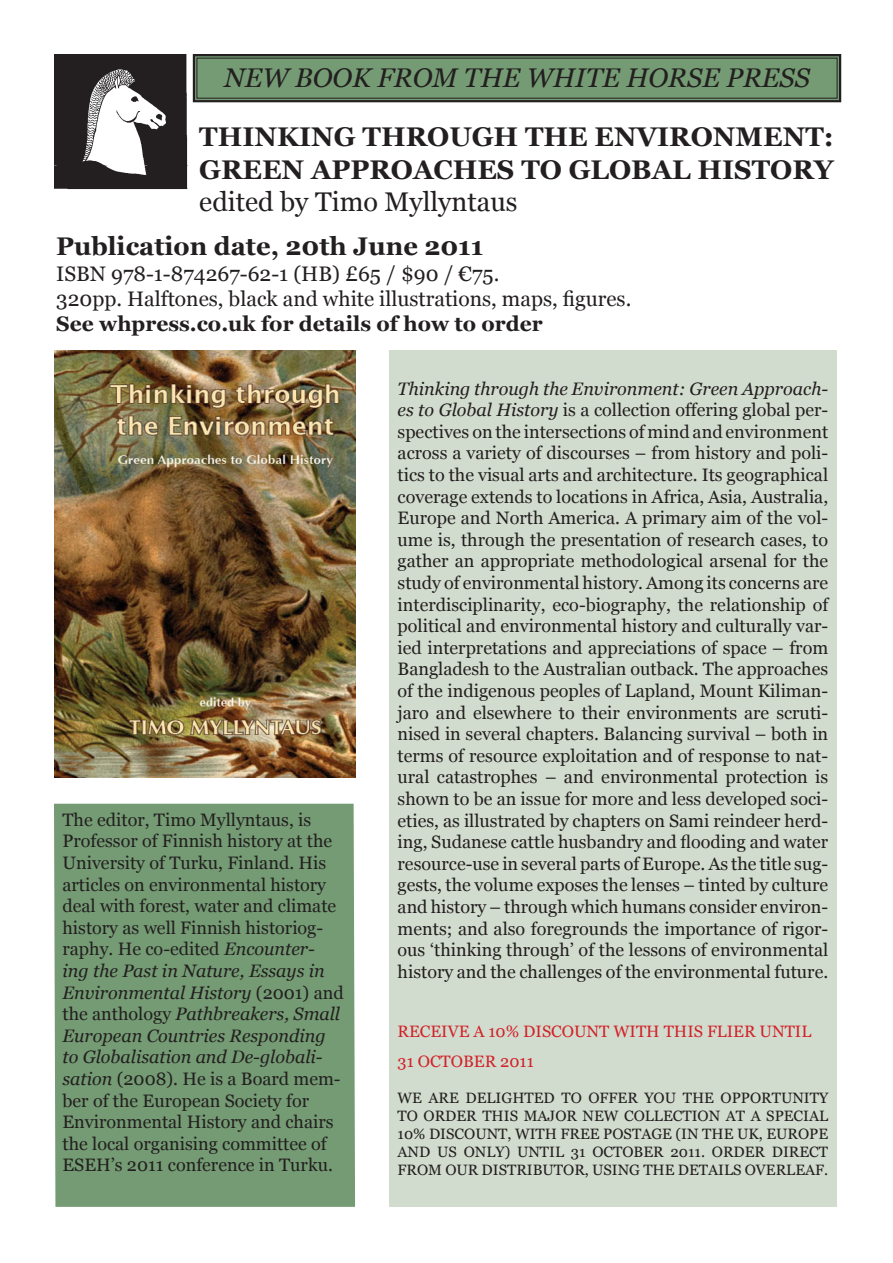
<style>
.page{position:relative;width:893px;height:1263px;background:#fff}
.page>*{position:absolute;margin:0;border:0;box-sizing:border-box;transform-origin:0 0}
.t1{font:700 27px/32.4px "Georgia";color:#231f20}
.t2{font:italic 27px "Georgia";color:#231f20}
.t3{font:27px "Georgia";color:#231f20}
.t4{font:700 25.5px "Georgia";color:#231f20}
.t5{font:21px "Georgia";color:#231f20}
.t6{font:700 21px "Georgia";color:#231f20}
.t7{font:18px/21.6px "Georgia";color:#231f20}
.t8{font:16.5px "Georgia";color:#d1232a}
.t9{font:15px/18px "Georgia";color:#231f20;text-align:justify}
.s1{font-style:italic}
</style>
<div class="page">
<img style="left:54px;top:54px;width:133px;height:135px">
<img style="left:54px;top:351px;width:301px;height:427px">
<div style="left:54px;top:804px;width:301px;height:403px;background:#749b73"></div>
<div style="left:389px;top:351px;width:448px;height:856px;background:#d2dcce"></div>
<svg style="left:192px;top:54px;width:650px;height:49px;background:#6d8e6b"></svg>
<div style="left:197px;top:58px;width:640px;height:41px;border:1px solid #231f20"></div>
<p class="t2" style="left:224px;top:61px;width:587px">NEW BOOK FROM THE WHITE HORSE PRESS</p>
<p class="t1" style="left:199px;top:121px;width:636px">THINKING THROUGH THE ENVIRONMENT:<br>GREEN APPROACHES TO GLOBAL HISTORY</p>
<p class="t3" style="left:199px;top:185px;width:320px">edited by Timo Myllyntaus</p>
<p class="t4" style="left:56px;top:230px;width:428px">Publication date, 20th June 2011</p>
<p class="t5" style="left:56px;top:261px;width:445px">ISBN 978-1-874267-62-1 (HB) £65 / $90 / €75.</p>
<p class="t5" style="left:56px;top:286px;width:577px">320pp. Halftones, black and white illustrations, maps, figures.</p>
<p class="t6" style="left:56px;top:310px;width:488px">See whpress.co.uk for details of how to order</p>
<p class="t7" style="left:63px;top:809px;width:283px">The editor, Timo Myllyntaus, is Professor of Finnish history at the University of Turku, Finland. His articles on environmental history deal with forest, water and climate history as well Finnish historiog&shy;raphy. He co-edited <span class="s1">Encounter&shy;ing the Past in Nature, Essays in Environmental History</span> (2001) and the anthology <span class="s1">Pathbreakers, Small European Countries Responding to Globalisation and De-globali&shy;sation</span> (2008). He is a Board mem&shy;ber of the European Society for Environmental History and chairs the local organising committee of ESEH’s 2011 conference in Turku.</p>
<p class="t7" style="left:398px;top:378px;width:432px;text-align:justify"><span class="s1">Thinking through the Environment: Green Approach&shy;es to Global History</span> is a collection offering global per&shy;spectives on the intersections of mind and environment across a variety of discourses – from history and poli&shy;tics to the visual arts and architecture. Its geographical coverage extends to locations in Africa, Asia, Australia, Europe and North America. A primary aim of the vol&shy;ume is, through the presentation of research cases, to gather an appropriate methodological arsenal for the study of environmental history. Among its concerns are interdisciplinarity, eco-biography, the relationship of political and environmental history and culturally var&shy;ied interpretations and appreciations of space – from Bangladesh to the Australian outback. The approaches of the indigenous peoples of Lapland, Mount Kiliman&shy;jaro and elsewhere to their environments are scruti&shy;nised in several chapters. Balancing survival – both in terms of resource exploitation and of response to nat&shy;ural catastrophes – and environmental protection is shown to be an issue for more and less developed soci&shy;eties, as illustrated by chapters on Sami reindeer herd&shy;ing, Sudanese cattle husbandry and flooding and water resource-use in several parts of Europe. As the title sug&shy;gests, the volume exposes the lenses – tinted by culture and history – through which humans consider environ&shy;ments; and also foregrounds the importance of rigor&shy;ous ‘thinking through’ of the lessons of environmental history and the challenges of the environmental future.</p>
<p class="t8" style="left:398px;top:1021px;width:415px">RECEIVE A 10% DISCOUNT WITH THIS FLIER UNTIL</p>
<p class="t8" style="left:398px;top:1052px;width:138px">31 OCTOBER 2011</p>
<p class="t9" style="left:398px;top:1089px;width:432px">WE ARE DELIGHTED TO OFFER YOU THE OPPORTUNITY TO ORDER THIS MAJOR NEW COLLECTION AT A SPECIAL 10% DISCOUNT, WITH FREE POSTAGE (IN THE UK, EUROPE AND US ONLY) UNTIL 31 OCTOBER 2011. ORDER DIRECT FROM OUR DISTRIBUTOR, USING THE DETAILS OVERLEAF.</p>
</div>
